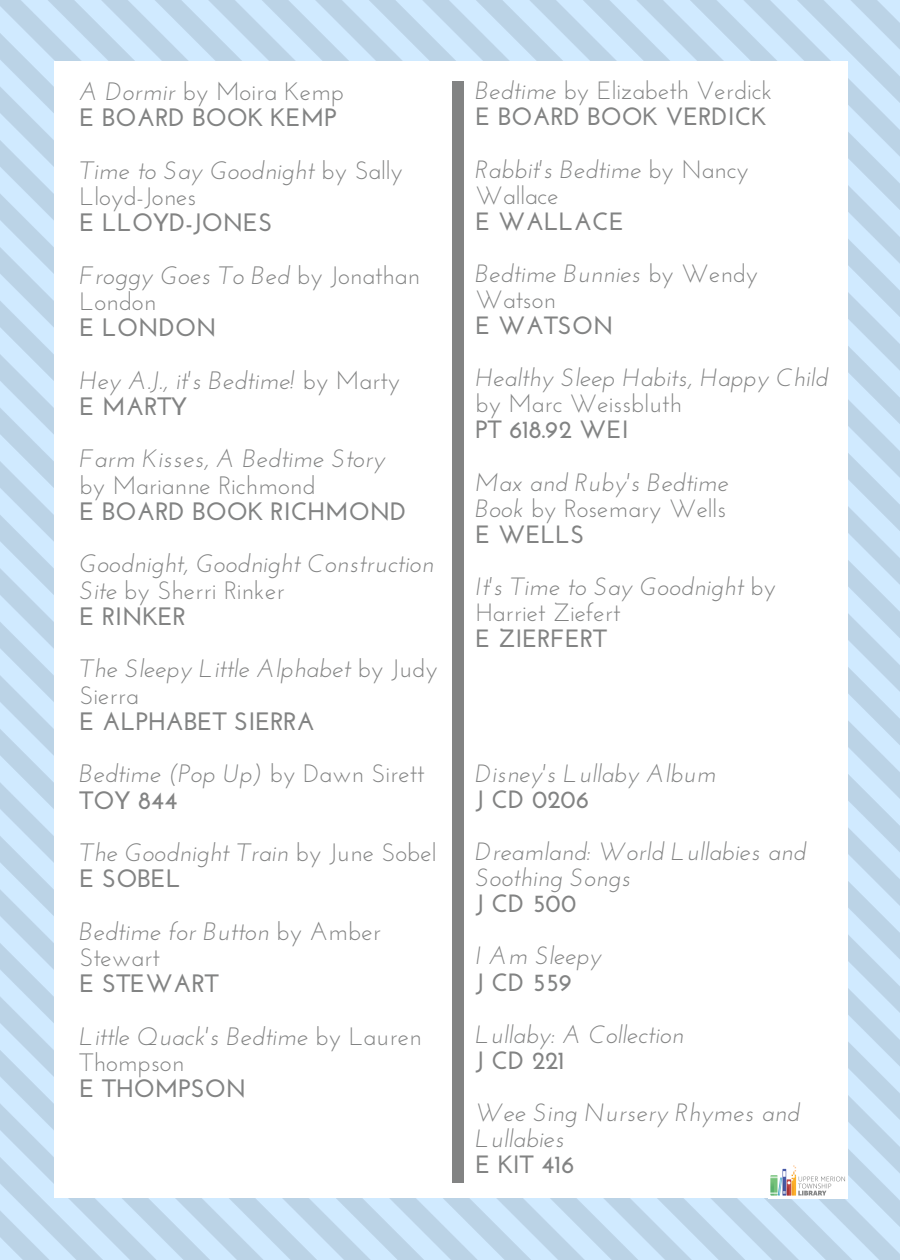
<style>
.page{position:relative;width:900px;height:1260px;background:#fff}
.page>*{position:absolute;margin:0;border:0;box-sizing:border-box;transform-origin:0 0}
.t1{font:italic 25.25px/52.5px "Josefin Sans";color:#828383}
.t2{font:700 25.25px/26.2px "Josefin Sans";color:#828383}
.t3{font:25.25px "Josefin Sans";color:#828383}
.t4{font:italic 25px/26px "Josefin Sans";color:#828383}
.t5{font:25px/26px "Josefin Sans";color:#828383}
.t6{font:700 25px "Josefin Sans";color:#828383}
.s1{font-weight:400;font-style:italic}
.s2{font-weight:400}
.s3{font-style:normal}
.s4{font-weight:700;font-style:normal}
.s5{font-style:italic}
.s6{font-weight:700}
</style>
<div class="page">
<img style="left:0;top:0;width:900px;height:1260px">
<div style="left:55px;top:62px;width:793px;height:1136px;background:#fff"></div>
<div style="left:452px;top:81px;width:11px;height:1102px;background:#828383"></div>
<img style="left:770px;top:1165px;width:75px;height:31px">
<p class="t2" style="left:80px;top:80px;width:266px"><span class="s1">A Dormir</span> <span class="s2">by Moira Kemp<br></span>E BOARD BOOK KEMP</p>
<p class="t1" style="left:80px;top:159px;width:325px;line-height:26.2px">Time to Say Goodnight <span class="s3">by Sally<br>Lloyd-Jones</span></p>
<p class="t1" style="left:80px;top:199px;width:342px"><span class="s4">E LLOYD-JONES<br></span>Froggy Goes To Bed <span class="s3">by Jonathan</span></p>
<p class="t3" style="left:80px;top:291px;width:78px">London</p>
<p class="t1" style="left:80px;top:304px;width:322px"><span class="s4">E LONDON<br></span>Hey A.J., it's Bedtime! <span class="s3">by Marty</span></p>
<p class="t2" style="left:80px;top:395px;width:109px">E MARTY</p>
<p class="t1" style="left:80px;top:435px;width:307px">Farm Kisses, A Bedtime Story</p>
<p class="t3" style="left:80px;top:475px;width:238px">by Marianne Richmond</p>
<p class="t2" style="left:80px;top:500px;width:329px">E BOARD BOOK RICHMOND</p>
<p class="t1" style="left:80px;top:553px;width:355px;line-height:26.2px">Goodnight, Goodnight Construction<br>Site <span class="s3">by Sherri Rinker<br></span><span class="s4">E RINKER</span></p>
<p class="t1" style="left:80px;top:658px;width:360px;line-height:26.2px">The Sleepy Little Alphabet <span class="s3">by Judy<br>Sierra</span></p>
<p class="t2" style="left:80px;top:697px;width:346px;line-height:52.5px">E ALPHABET SIERRA<br><span class="s1">Bedtime (Pop Up)</span> <span class="s2">by Dawn Sirett</span></p>
<p class="t1" style="left:80px;top:776px;width:359px"><span class="s4">TOY 844<br></span>The Goodnight Train <span class="s3">by June Sobel</span></p>
<p class="t1" style="left:80px;top:855px;width:303px"><span class="s4">E SOBEL<br></span>Bedtime for Button <span class="s3">by Amber</span></p>
<p class="t3" style="left:80px;top:947px;width:82px">Stewart</p>
<p class="t1" style="left:80px;top:960px;width:344px"><span class="s4">E STEWART<br></span>Little Quack's Bedtime <span class="s3">by Lauren</span></p>
<p class="t3" style="left:80px;top:1052px;width:106px">Thompson</p>
<p class="t2" style="left:80px;top:1078px;width:168px">E THOMPSON</p>
<p class="t5" style="left:476px;top:80px;width:299px"><span class="s5">Bedtime</span> by Elizabeth Verdick<br><span class="s6">E BOARD BOOK VERDICK</span></p>
<p class="t4" style="left:476px;top:158px;width:275px">Rabbit's Bedtime <span class="s3">by Nancy<br>Wallace</span></p>
<p class="t4" style="left:476px;top:197px;width:284px;line-height:52.2px"><span class="s4">E WALLACE<br></span>Bedtime Bunnies <span class="s3">by Wendy</span></p>
<p class="t5" style="left:476px;top:289px;width:82px">Watson</p>
<p class="t6" style="left:476px;top:315px;width:139px">E WATSON</p>
<p class="t4" style="left:476px;top:367px;width:354px">Healthy Sleep Habits, Happy Child</p>
<p class="t5" style="left:476px;top:393px;width:208px">by Marc Weissbluth</p>
<p class="t6" style="left:476px;top:420px;width:155px">PT 618.92 WEI</p>
<p class="t4" style="left:476px;top:471px;width:254px;text-align:justify">Max and Ruby's Bedtime Book <span class="s3">by Rosemary Wells </span><span class="s4">E WELLS</span></p>
<p class="t4" style="left:476px;top:576px;width:302px">It's Time to Say Goodnight <span class="s3">by<br>Harriet Ziefert</span></p>
<p class="t6" style="left:476px;top:628px;width:133px">E ZIERFERT</p>
<p class="t4" style="left:476px;top:763px;width:242px">Disney's Lullaby Album</p>
<p class="t6" style="left:476px;top:789px;width:115px">J CD 0206</p>
<p class="t4" style="left:476px;top:841px;width:332px">Dreamland: World Lullabies and<br>Soothing Songs</p>
<p class="t6" style="left:476px;top:894px;width:102px">J CD 500</p>
<p class="t4" style="left:476px;top:945px;width:127px">I Am Sleepy</p>
<p class="t6" style="left:476px;top:972px;width:98px">J CD 559</p>
<p class="t4" style="left:476px;top:1023px;width:210px">Lullaby: A Collection</p>
<p class="t6" style="left:476px;top:1050px;width:91px">J CD 221</p>
<p class="t4" style="left:476px;top:1102px;width:326px">Wee Sing Nursery Rhymes and<br>Lullabies</p>
<p class="t6" style="left:476px;top:1154px;width:100px">E KIT 416</p>
</div>
